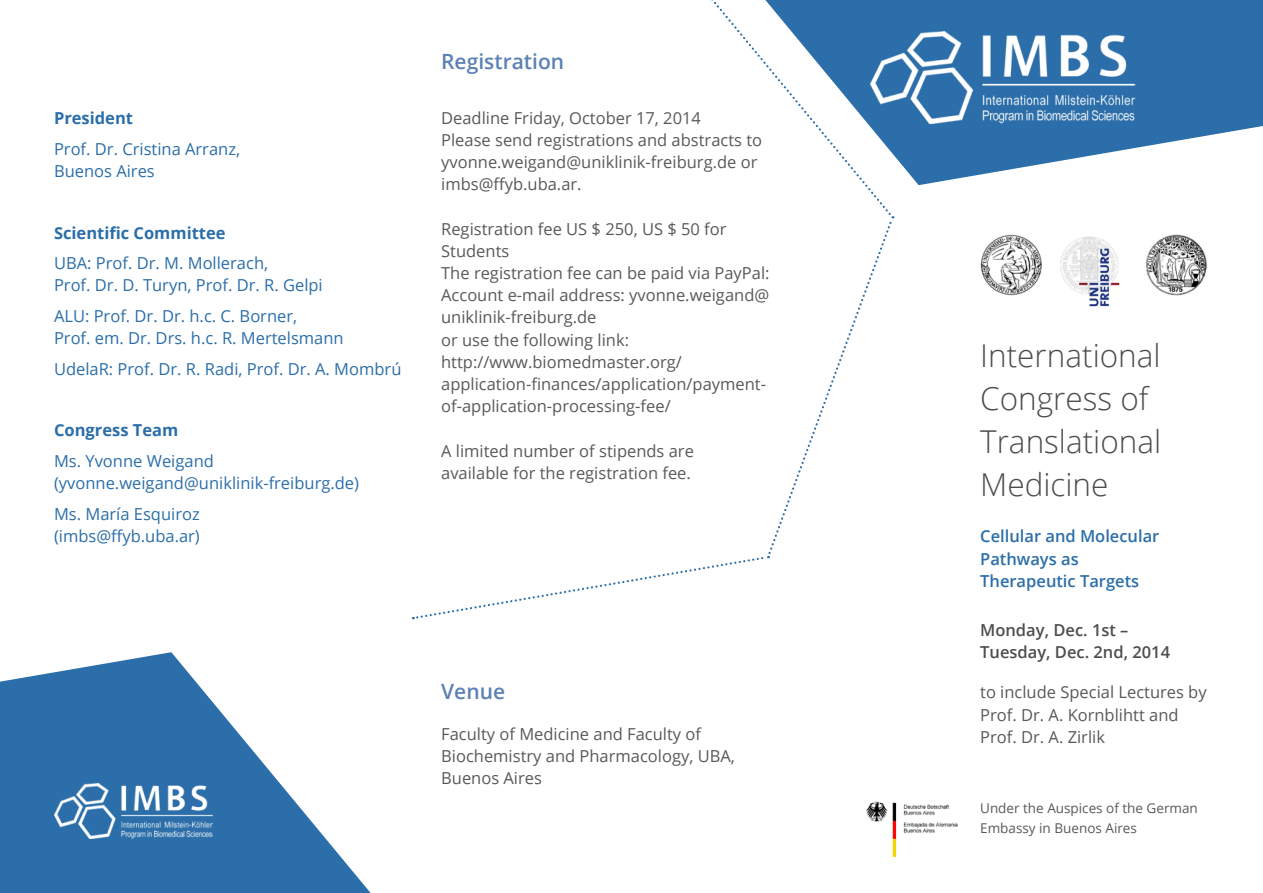
<style>
.page{position:relative;width:1263px;height:893px;background:#fff}
.page>*{position:absolute;margin:0;border:0;box-sizing:border-box;transform-origin:0 0}
.t1{font:300 31.5px/43.2px "Open Sans";color:#4d4d4f}
.t2{font:600 21px "Open Sans";color:#5b81b6}
.t3{font:16.5px/22.2px "Open Sans";color:#58595b}
.t4{font:16.5px/22.2px "Open Sans";color:#2b6ea9}
.t5{font:600 16.5px "Open Sans";color:#2b6ea9}
.t6{font:700 16.5px "Open Sans";color:#2b6ea9}
.t7{font:600 16.5px "Open Sans";color:#4d4d4f}
.t8{font:13.5px/19.2px "Open Sans";color:#58595b}
</style>
<div class="page">
<svg style="left:893px;top:0;width:370px;height:185px;fill:#2b6ea9"></svg>
<svg style="left:0;top:652px;width:371px;height:241px;fill:#2b6ea9"></svg>
<svg style="left:711px;top:0;width:182px;height:215px"></svg>
<svg style="left:413px;top:216px;width:481px;height:404px"></svg>
<img style="left:871px;top:32px;width:264px;height:92px">
<img style="left:54px;top:783px;width:159px;height:55px">
<img style="left:866px;top:801px;width:92px;height:56px">
<img style="left:1060px;top:236px;width:60px;height:71px">
<img style="left:1146px;top:234px;width:62px;height:62px">
<img style="left:980px;top:234px;width:62px;height:62px">
<p class="t6" style="left:54px;top:107px;width:81px">President</p>
<p class="t4" style="left:54px;top:137px;width:188px">Prof. Dr. Cristina Arranz,<br>Buenos Aires</p>
<p class="t6" style="left:54px;top:221px;width:173px">Scientific Committee</p>
<p class="t4" style="left:54px;top:252px;width:270px">UBA: Prof. Dr. M. Mollerach,<br>Prof. Dr. D. Turyn, Prof. Dr. R. Gelpi</p>
<p class="t4" style="left:54px;top:305px;width:291px">ALU: Prof. Dr. Dr. h.c. C. Borner,<br>Prof. em. Dr. Drs. h.c. R. Mertelsmann</p>
<p class="t4" style="left:54px;top:358px;width:349px">UdelaR: Prof. Dr. R. Radi, Prof. Dr. A. Mombrú</p>
<p class="t6" style="left:54px;top:419px;width:126px">Congress Team</p>
<p class="t4" style="left:54px;top:450px;width:307px">Ms. Yvonne Weigand (yvonne.weigand@uniklinik-freiburg.de)</p>
<p class="t4" style="left:54px;top:503px;width:147px">Ms. María Esquiroz (imbs@ffyb.uba.ar)</p>
<p class="t2" style="left:441px;top:47px;width:125px">Registration</p>
<p class="t3" style="left:441px;top:106px;width:261px">Deadline Friday, October 17, 2014</p>
<p class="t3" style="left:441px;top:128px;width:322px">Please send registrations and abstracts to yvonne.weigand@uniklinik-freiburg.de or imbs@ffyb.uba.ar.</p>
<p class="t3" style="left:441px;top:217px;width:287px">Registration fee US $ 250, US $ 50 for<br>Students</p>
<p class="t3" style="left:441px;top:262px;width:330px">The registration fee can be paid via PayPal:</p>
<p class="t3" style="left:441px;top:284px;width:330px">Account e-mail address: yvonne.weigand@ uniklinik-freiburg.de</p>
<p class="t3" style="left:441px;top:328px;width:189px">or use the following link:</p>
<p class="t3" style="left:441px;top:350px;width:326px">http://www.biomedmaster.org/ application-finances/application/payment&shy;of-application-processing-fee/</p>
<p class="t3" style="left:441px;top:439px;width:254px">A limited number of stipends are available for the registration fee.</p>
<p class="t2" style="left:441px;top:677px;width:65px">Venue</p>
<p class="t3" style="left:441px;top:722px;width:295px">Faculty of Medicine and Faculty of<br>Biochemistry and Pharmacology, UBA,<br>Buenos Aires</p>
<p class="t1" style="left:980px;top:333px;width:182px">International</p>
<p class="t1" style="left:980px;top:376px;width:183px">Congress of<br>Translational<br>Medicine</p>
<p class="t5" style="left:980px;top:525px;width:181px">Cellular and Molecular</p>
<p class="t5" style="left:980px;top:547px;width:100px">Pathways as</p>
<p class="t5" style="left:980px;top:569px;width:161px">Therapeutic Targets</p>
<p class="t7" style="left:980px;top:619px;width:150px">Monday, Dec. 1st –</p>
<p class="t7" style="left:980px;top:641px;width:191px">Tuesday, Dec. 2nd, 2014</p>
<p class="t3" style="left:980px;top:681px;width:228px">to include Special Lectures by</p>
<p class="t3" style="left:980px;top:703px;width:200px">Prof. Dr. A. Kornblihtt and</p>
<p class="t3" style="left:980px;top:725px;width:126px">Prof. Dr. A. Zirlik</p>
<p class="t8" style="left:980px;top:799px;width:219px">Under the Auspices of the German<br>Embassy in Buenos Aires</p>
</div>
